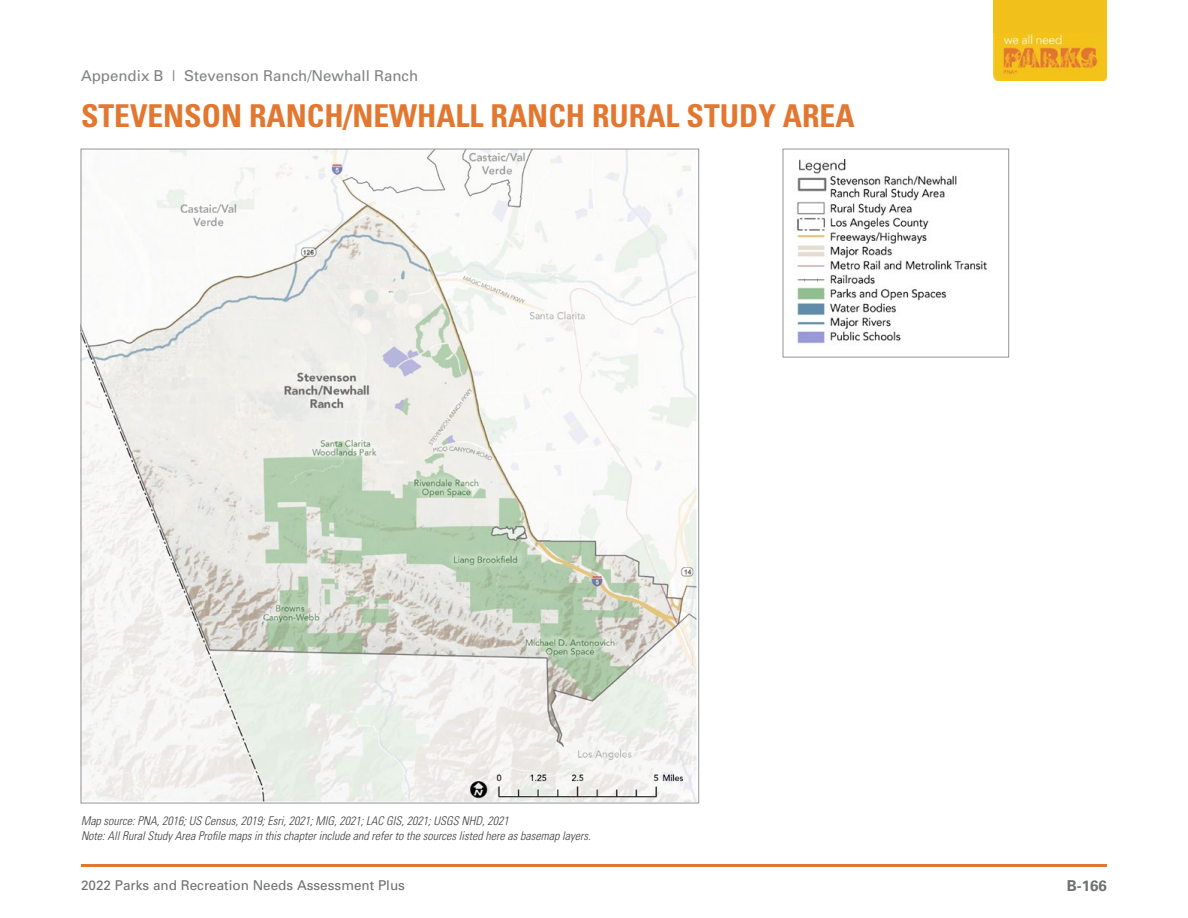
<style>
.page{position:relative;width:1188px;height:918px;background:#fff}
.page>*{position:absolute;margin:0;border:0;box-sizing:border-box;transform-origin:0 0}
.t1{font:700 condensed 31.5px "Univers";color:#e37730}
.t2{font:15px "Univers";color:#818285}
.t3{font:700 15px "Univers";color:#6e6f71}
.t4{font:13.5px "Univers";color:#6e6f71}
.t5{font:italic 300 condensed 12px/15px "Univers";color:#414042}
</style>
<div class="page">
<img style="left:994px;top:33px;width:113px;height:48px">
<div style="left:994px;top:0;width:113px;height:33px;background:#f1c01a"></div>
<hr style="left:81px;top:864px;width:1026px;height:3px;background:#e37730">
<img style="left:83px;top:151px;width:614px;height:650px">
<img style="left:796px;top:158px;width:191px;height:186px">
<div style="left:783px;top:149px;width:226px;height:208px;border:1px solid #939598"></div>
<p class="t2" style="left:81px;top:66px;width:339px">Appendix B | Stevenson Ranch/Newhall Ranch</p>
<h1 class="t1" style="left:81px;top:97px;width:775px">STEVENSON RANCH/NEWHALL RANCH RURAL STUDY AREA</h1>
<p class="t5" style="left:81px;top:813px;width:511px">Map source: PNA, 2016; US Census, 2019; Esri, 2021; MIG, 2021; LAC GIS, 2021; USGS NHD, 2021<br>Note: All Rural Study Area Profile maps in this chapter include and refer to the sources listed here as basemap layers.</p>
<p class="t4" style="left:81px;top:877px;width:326px">2022 Parks and Recreation Needs Assessment Plus</p>
<p class="t3" style="left:1067px;top:876px;width:42px">B-166</p>
</div>
